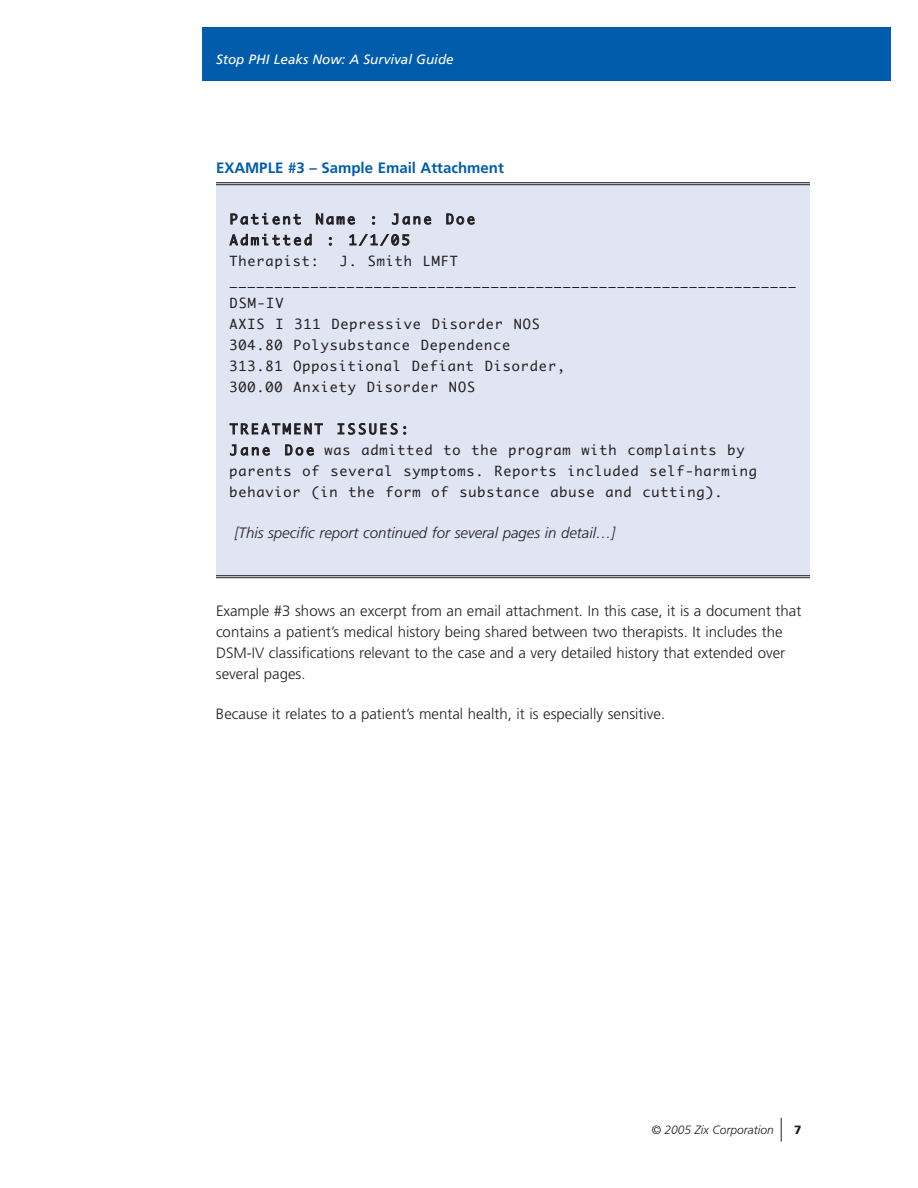
<style>
.page{position:relative;width:918px;height:1188px;background:#fff}
.page>*{position:absolute;margin:0;border:0;box-sizing:border-box;transform-origin:0 0}
.t1{font:300 15px/21px "Frutiger";color:#231f20}
.t2{font:italic 300 15px "Frutiger";color:#231f20}
.t3{font:700 15px "Frutiger";color:#015dab}
.t4{font:13.5px/21px "Monaco";letter-spacing:.07em;color:#231f20}
.t5{font:13.5px/21px "Monaco";letter-spacing:.185em;color:#231f20}
.t6{font:italic 13.5px "Frutiger";color:#fff}
.t7{font:italic 300 12px "Frutiger";color:#231f20}
.t8{font:900 12px "Frutiger";color:#231f20}
</style>
<div class="page">
<div style="left:216px;top:183px;width:594px;height:394px;background:#e0e5f3"></div>
<hr style="left:216px;top:182px;width:594px;height:1px;background:#231f20">
<hr style="left:216px;top:184px;width:594px;height:1px;background:#231f20">
<hr style="left:216px;top:575px;width:594px;height:1px;background:#231f20">
<hr style="left:216px;top:577px;width:594px;height:1px;background:#231f20">
<div style="left:202px;top:27px;width:689px;height:54px;background:#015dab"></div>
<svg style="left:781px;top:1118px;width:1px;height:24px"></svg>
<p class="t6" style="left:216px;top:53px;width:239px">Stop PHI Leaks Now: A Survival Guide</p>
<p class="t3" style="left:216px;top:162px;width:289px">EXAMPLE #3 – Sample Email Attachment</p>
<p class="t5" style="left:230px;top:209px;width:247px">Patient Name : Jane Doe<br>Admitted : 1/1/05<br>Therapist:</p>
<p class="t4" style="left:230px;top:251px;width:568px;text-indent:110px">J. Smith LMFT _______________________________________________________________ DSM-IV<br>AXIS I 311 Depressive Disorder NOS<br>304.80 Polysubstance Dependence<br>313.81 Oppositional Defiant Disorder,<br>300.00 Anxiety Disorder NOS</p>
<p class="t4" style="left:230px;top:419px;width:529px">TREATMENT ISSUES:<br>J a n e D o e was admitted to the program with complaints by parents of several symptoms. Reports included self-harming behavior (in the form of substance abuse and cutting).</p>
<p class="t2" style="left:234px;top:527px;width:382px">[This specific report continued for several pages in detail…]</p>
<p class="t1" style="left:216px;top:601px;width:587px">Example #3 shows an excerpt from an email attachment. In this case, it is a document that contains a patient’s medical history being shared between two therapists. It includes the DSM-IV classifications relevant to the case and a very detailed history that extended over several pages.</p>
<p class="t1" style="left:216px;top:705px;width:451px">Because it relates to a patient’s mental health, it is especially sensitive.</p>
<p class="t7" style="left:651px;top:1125px;width:124px">© 2005 Zix Corporation</p>
<p class="t8" style="left:794px;top:1125px;width:9px">7</p>
</div>
